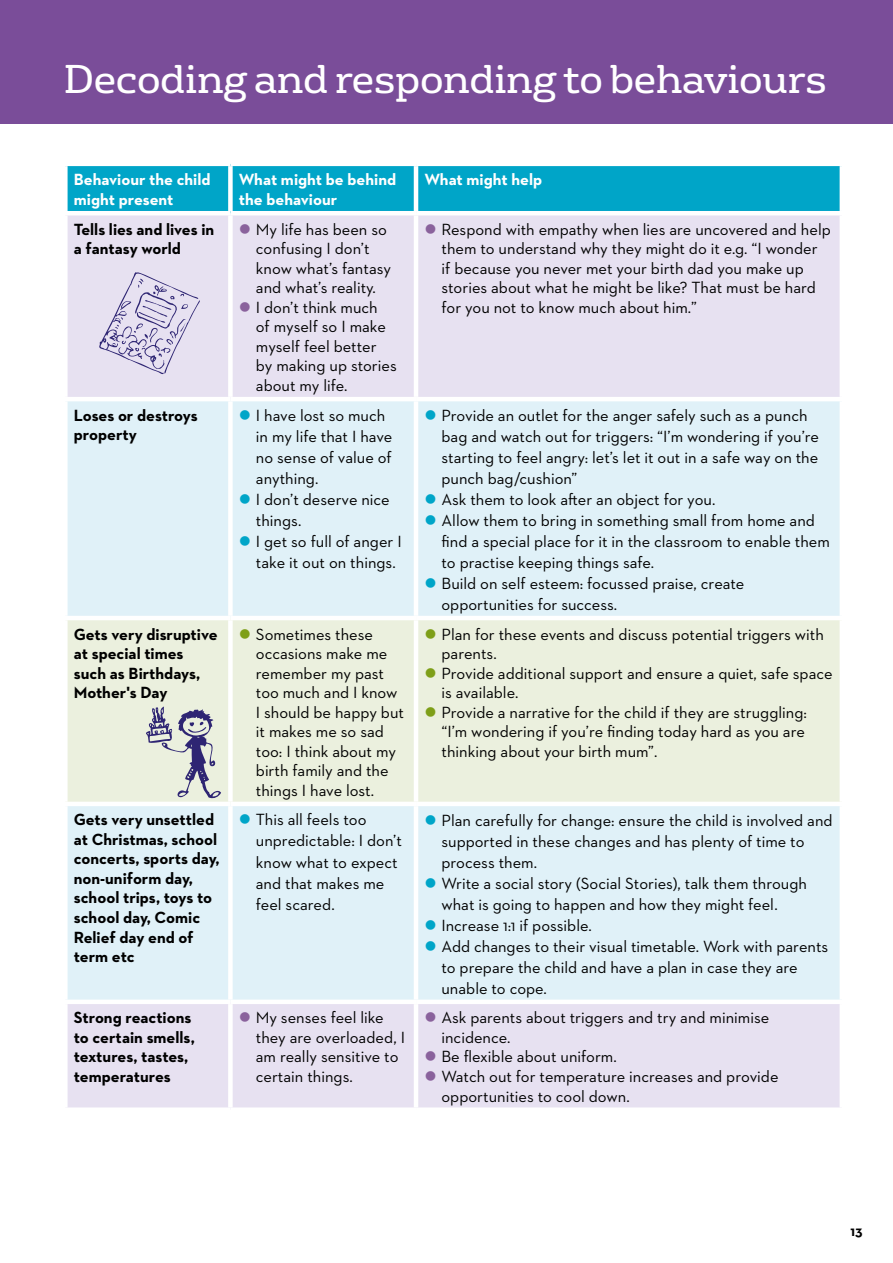
<style>
.page{position:relative;width:893px;height:1263px;background:#fff}
.page>*{position:absolute;margin:0;border:0;box-sizing:border-box;transform-origin:0 0}
.t1{font:39px "FS Rufus";letter-spacing:-.01em;color:#fff}
.t2{font:16.5px/19.5px "Neutraface 2 Text";color:#000}
.t3{font:700 16.5px/19.5px "Neutraface 2 Text";color:#000}
.t4{font:700 16.5px/19.5px "Neutraface 2 Text";color:#fff}
.t5{font:700 14.25px "Neutraface 2 Text";color:#000}
</style>
<div class="page">
<div style="left:65px;top:164px;width:165px;height:49px;background:#00a5c8"></div>
<div style="left:233px;top:166px;width:607px;height:45px;background:#00a5c8"></div>
<div style="left:68px;top:215px;width:772px;height:892px;background:#e7e1f1"></div>
<div style="left:68px;top:401px;width:772px;height:598px;background:#e0f1f8"></div>
<div style="left:68px;top:620px;width:772px;height:182px;background:#ebf0de"></div>
<hr style="left:63px;top:211px;width:167px;height:4px;background:#fff">
<div style="left:228px;top:215px;width:5px;height:182px;background:#fff"></div>
<hr style="left:414px;top:215px;width:4px;height:182px;background:#fff">
<hr style="left:63px;top:397px;width:167px;height:4px;background:#fff">
<hr style="left:230px;top:397px;width:186px;height:4px;background:#fff">
<div style="left:228px;top:401px;width:5px;height:215px;background:#fff"></div>
<hr style="left:416px;top:397px;width:428px;height:4px;background:#fff">
<hr style="left:414px;top:401px;width:4px;height:215px;background:#fff">
<hr style="left:63px;top:616px;width:167px;height:4px;background:#fff">
<hr style="left:230px;top:616px;width:186px;height:4px;background:#fff">
<div style="left:228px;top:620px;width:5px;height:182px;background:#fff"></div>
<hr style="left:416px;top:616px;width:428px;height:4px;background:#fff">
<hr style="left:414px;top:620px;width:4px;height:182px;background:#fff">
<hr style="left:63px;top:162px;width:167px;height:4px;background:#fff">
<div style="left:63px;top:166px;width:5px;height:45px;background:#fff"></div>
<div style="left:228px;top:166px;width:5px;height:45px;background:#fff"></div>
<hr style="left:414px;top:166px;width:4px;height:45px;background:#fff">
<hr style="left:63px;top:802px;width:167px;height:4px;background:#fff">
<hr style="left:230px;top:802px;width:186px;height:4px;background:#fff">
<div style="left:228px;top:806px;width:5px;height:193px;background:#fff"></div>
<hr style="left:416px;top:802px;width:428px;height:4px;background:#fff">
<hr style="left:414px;top:806px;width:4px;height:193px;background:#fff">
<div style="left:63px;top:999px;width:167px;height:5px;background:#fff"></div>
<div style="left:230px;top:999px;width:186px;height:5px;background:#fff"></div>
<div style="left:228px;top:1004px;width:5px;height:103px;background:#fff"></div>
<div style="left:416px;top:999px;width:428px;height:5px;background:#fff"></div>
<hr style="left:414px;top:1004px;width:4px;height:103px;background:#fff">
<div style="left:0;top:0;width:893px;height:123px;background:#7a4d99"></div>
<svg style="left:99px;top:272px;width:101px;height:102px;background:#d3cde3"></svg>
<svg style="left:146px;top:707px;width:75px;height:93px;background:#c0c2c5"></svg>
<svg style="left:240px;top:224px;width:10px;height:9px"></svg>
<svg style="left:240px;top:302px;width:10px;height:9px"></svg>
<svg style="left:426px;top:224px;width:9px;height:9px"></svg>
<svg style="left:240px;top:410px;width:10px;height:9px"></svg>
<svg style="left:240px;top:494px;width:10px;height:9px"></svg>
<svg style="left:240px;top:536px;width:10px;height:9px"></svg>
<svg style="left:426px;top:410px;width:9px;height:9px"></svg>
<svg style="left:426px;top:494px;width:9px;height:9px"></svg>
<svg style="left:426px;top:515px;width:9px;height:9px"></svg>
<svg style="left:426px;top:578px;width:9px;height:9px"></svg>
<svg style="left:240px;top:629px;width:10px;height:9px"></svg>
<svg style="left:426px;top:629px;width:9px;height:9px"></svg>
<svg style="left:426px;top:668px;width:9px;height:9px"></svg>
<svg style="left:426px;top:707px;width:9px;height:9px"></svg>
<svg style="left:240px;top:814px;width:10px;height:10px"></svg>
<svg style="left:426px;top:815px;width:9px;height:9px"></svg>
<svg style="left:426px;top:878px;width:9px;height:9px"></svg>
<svg style="left:426px;top:920px;width:9px;height:9px"></svg>
<svg style="left:426px;top:941px;width:9px;height:9px"></svg>
<svg style="left:240px;top:1012px;width:10px;height:10px"></svg>
<svg style="left:426px;top:1012px;width:9px;height:10px"></svg>
<svg style="left:426px;top:1051px;width:9px;height:10px"></svg>
<svg style="left:426px;top:1071px;width:9px;height:10px"></svg>
<h1 class="t1" style="left:64px;top:47px;width:764px">Decoding and responding to behaviours</h1>
<p class="t4" style="left:74px;top:170px;width:138px">Behaviour the child might present</p>
<p class="t4" style="left:239px;top:170px;width:159px">What might be behind the behaviour</p>
<p class="t4" style="left:424px;top:170px;width:119px">What might help</p>
<p class="t3" style="left:74px;top:219px;width:142px">Tells lies and lives in a fantasy world</p>
<p class="t2" style="left:256px;top:219px;width:142px">My life has been so confusing I don’t know what’s fantasy and what’s reality.<br>I don’t think much<br>of myself so I make myself feel better by making up stories about my life.</p>
<p class="t2" style="left:441px;top:219px;width:391px">Respond with empathy when lies are uncovered and help them to understand why they might do it e.g. “I wonder<br>if because you never met your birth dad you make up stories about what he might be like? That must be hard for you not to know much about him.”</p>
<p class="t3" style="left:74px;top:405px;width:125px">Loses or destroys property</p>
<p class="t2" style="left:256px;top:404px;width:147px;line-height:21px">I have lost so much<br>in my life that I have no sense of value of anything.<br>I don’t deserve nice things.<br>I get so full of anger I take it out on things.</p>
<p class="t2" style="left:441px;top:404px;width:390px;line-height:21px">Provide an outlet for the anger safely such as a punch bag and watch out for triggers: “I’m wondering if you’re starting to feel angry: let’s let it out in a safe way on the punch bag/cushion”<br>Ask them to look after an object for you.<br>Allow them to bring in something small from home and find a special place for it in the classroom to enable them to practise keeping things safe.<br>Build on self esteem: focussed praise, create opportunities for success.</p>
<p class="t3" style="left:74px;top:624px;width:145px">Gets very disruptive at special times such as Birthdays,<br>Mother's Day</p>
<p class="t2" style="left:256px;top:624px;width:150px">Sometimes these occasions make me remember my past too much and I know<br>I should be happy but it makes me so sad too: I think about my birth family and the things I have lost.</p>
<p class="t2" style="left:441px;top:624px;width:393px">Plan for these events and discuss potential triggers with parents.<br>Provide additional support and ensure a quiet, safe space is available.<br>Provide a narrative for the child if they are struggling: “I’m wondering if you’re finding today hard as you are thinking about your birth mum”.</p>
<p class="t3" style="left:74px;top:810px;width:147px">Gets very unsettled at Christmas, school concerts, sports day, non-uniform day, school trips, toys to school day, Comic<br>Relief day end of term etc</p>
<p class="t2" style="left:256px;top:809px;width:147px;line-height:21px">This all feels too unpredictable: I don’t know what to expect and that makes me feel scared.</p>
<p class="t2" style="left:441px;top:809px;width:393px;line-height:21px">Plan carefully for change: ensure the child is involved and supported in these changes and has plenty of time to process them.<br>Write a social story (Social Stories), talk them through what is going to happen and how they might feel.<br>Increase 1:1 if possible.<br>Add changes to their visual timetable. Work with parents to prepare the child and have a plan in case they are unable to cope.</p>
<p class="t3" style="left:74px;top:1008px;width:122px">Strong reactions to certain smells, textures, tastes, temperatures</p>
<p class="t2" style="left:256px;top:1008px;width:151px">My senses feel like they are overloaded, I am really sensitive to certain things.</p>
<p class="t2" style="left:441px;top:1008px;width:339px">Ask parents about triggers and try and minimise incidence.<br>Be flexible about uniform.<br>Watch out for temperature increases and provide opportunities to cool down.</p>
<p class="t5" style="left:850px;top:1222px;width:14px">13</p>
</div>
